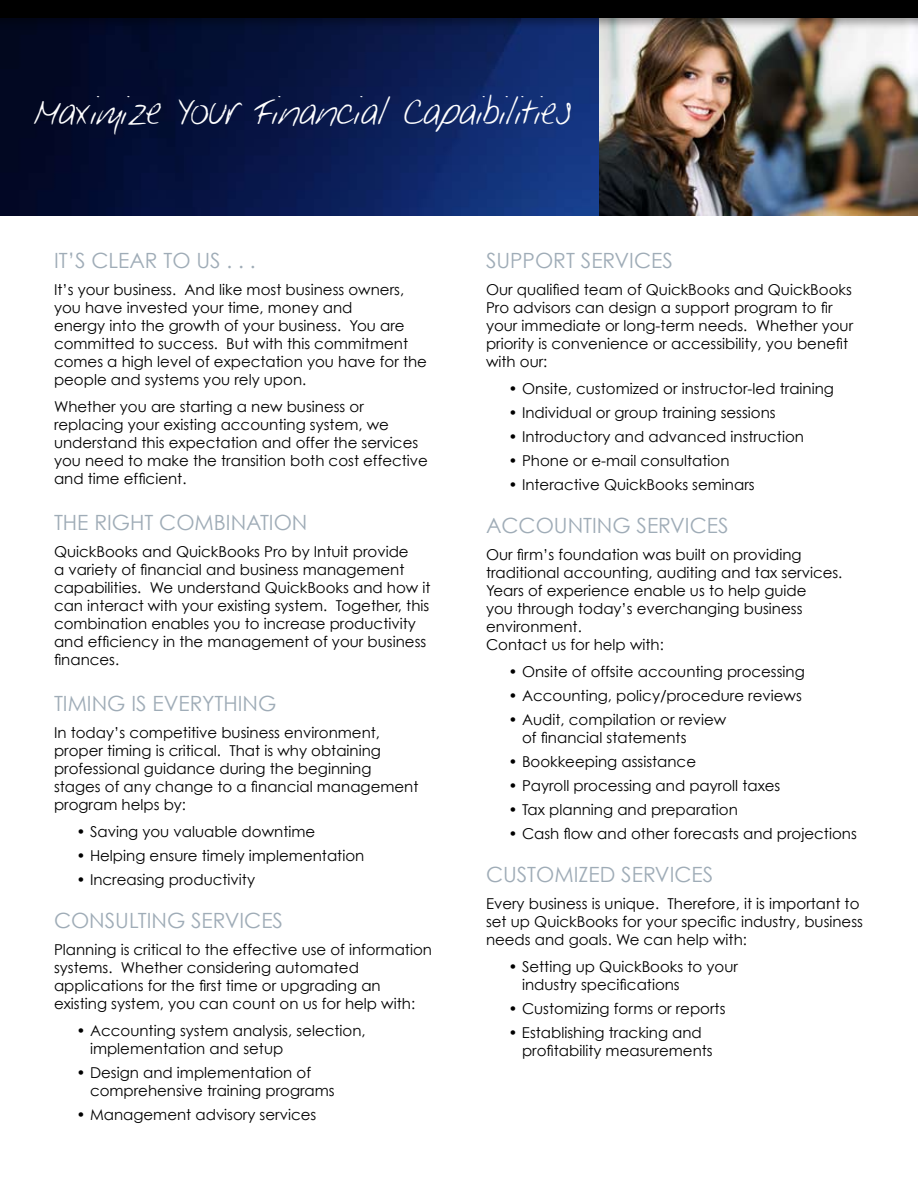
<style>
.page{position:relative;width:918px;height:1188px;background:#fff}
.page>*{position:absolute;margin:0;border:0;box-sizing:border-box;transform-origin:0 0}
.t1{font:42px "FG Jenny";color:#fff}
.t2{font:21px "Century Gothic";color:#9facb7}
.t3{font:15px/18px "Century Gothic";color:#000}
</style>
<div class="page">
<img style="left:0;top:31px;width:599px;height:185px">
<img style="left:599px;top:31px;width:319px;height:185px">
<div style="left:0;top:0;width:918px;height:31px;background:#000;opacity:.35"></div>
<div style="left:0;top:0;width:918px;height:18px;background:#000"></div>
<h1 class="t1" style="left:35px;top:89px;width:539px">Maximize Your Financial Capaibilities</h1>
<h2 class="t2" style="left:54px;top:247px;width:203px">It’s Clear To Us . . .</h2>
<p class="t3" style="left:54px;top:280px;width:375px">It’s your business. And like most business owners, you have invested your time, money and<br>energy into the growth of your business. You are committed to success. But with this commitment comes a high level of expectation you have for the people and systems you rely upon.</p>
<p class="t3" style="left:54px;top:397px;width:376px">Whether you are starting a new business or replacing your existing accounting system, we understand this expectation and offer the services you need to make the transition both cost effective and time efficient.</p>
<h2 class="t2" style="left:54px;top:510px;width:255px">The Right Combi nation</h2>
<p class="t3" style="left:54px;top:542px;width:378px">QuickBooks and QuickBooks Pro by Intuit provide<br>a variety of financial and business management capabilities. We understand QuickBooks and how it can interact with your existing system. Together, this combination enables you to increase productivity and efficiency in the management of your business finances.</p>
<h2 class="t2" style="left:54px;top:691px;width:224px">Timing Is Everything</h2>
<p class="t3" style="left:54px;top:724px;width:366px">In today’s competitive business environment, proper timing is critical. That is why obtaining professional guidance during the beginning stages of any change to a financial management program helps by:</p>
<p class="t3" style="left:76px;top:823px;width:240px">• Saving you valuable downtime</p>
<p class="t3" style="left:76px;top:847px;width:289px">• Helping ensure timely implementation</p>
<p class="t3" style="left:76px;top:871px;width:180px">• Increasing productivity</p>
<h2 class="t2" style="left:54px;top:908px;width:231px">Consu lting Services</h2>
<p class="t3" style="left:54px;top:941px;width:380px">Planning is critical to the effective use of information systems. Whether considering automated applications for the first time or upgrading an existing system, you can count on us for help with:</p>
<p class="t3" style="left:90px;top:1022px;width:277px;text-indent:-14px">• Accounting system analysis, selection, implementation and setup</p>
<p class="t3" style="left:90px;top:1064px;width:246px;text-indent:-14px">• Design and implementation of comprehensive training programs</p>
<p class="t3" style="left:76px;top:1106px;width:241px">• Management advisory services</p>
<h2 class="t2" style="left:486px;top:247px;width:13px">Supp</h2>
<h2 class="t2" style="left:535px;top:247px;width:139px">ort Services</h2>
<p class="t3" style="left:486px;top:280px;width:369px">Our qualified team of QuickBooks and QuickBooks Pro advisors can design a support program to fir your immediate or long-term needs. Whether your priority is convenience or accessibility, you benefit with our:</p>
<p class="t3" style="left:508px;top:379px;width:327px">• Onsite, customized or instructor-led training</p>
<p class="t3" style="left:508px;top:403px;width:269px">• Individual or group training sessions</p>
<p class="t3" style="left:508px;top:427px;width:297px">• Introductory and advanced instruction</p>
<p class="t3" style="left:508px;top:451px;width:223px">• Phone or e-mail consultation</p>
<p class="t3" style="left:508px;top:475px;width:248px">• Interactive QuickBooks seminars</p>
<h2 class="t2" style="left:486px;top:513px;width:17px">Acc</h2>
<h2 class="t2" style="left:536px;top:513px;width:194px">ou nting Services</h2>
<p class="t3" style="left:486px;top:545px;width:358px">Our firm’s foundation was built on providing traditional accounting, auditing and tax services.<br>Years of experience enable us to help guide<br>you through today’s everchanging business environment.<br>Contact us for help with:</p>
<p class="t3" style="left:508px;top:662px;width:298px">• Onsite of offsite accounting processing</p>
<p class="t3" style="left:508px;top:686px;width:295px">• Accounting, policy/procedure reviews</p>
<p class="t3" style="left:522px;top:710px;width:206px;text-indent:-14px">• Audit, compilation or review of financial statements</p>
<p class="t3" style="left:508px;top:752px;width:189px">• Bookkeeping assistance</p>
<p class="t3" style="left:508px;top:776px;width:273px">• Payroll processing and payroll taxes</p>
<p class="t3" style="left:508px;top:800px;width:231px">• Tax planning and preparation</p>
<p class="t3" style="left:508px;top:824px;width:350px">• Cash flow and other forecasts and projections</p>
<h2 class="t2" style="left:486px;top:862px;width:44px">Customi</h2>
<h2 class="t2" style="left:579px;top:862px;width:134px">zed Services</h2>
<p class="t3" style="left:486px;top:895px;width:379px">Every business is unique. Therefore, it is important to set up QuickBooks for your specific industry, business needs and goals. We can help with:</p>
<p class="t3" style="left:522px;top:958px;width:218px;text-indent:-14px">• Setting up QuickBooks to your industry specifications</p>
<p class="t3" style="left:508px;top:1000px;width:219px">• Customizing forms or reports</p>
<p class="t3" style="left:522px;top:1024px;width:192px;text-indent:-14px">• Establishing tracking and profitability measurements</p>
</div>
